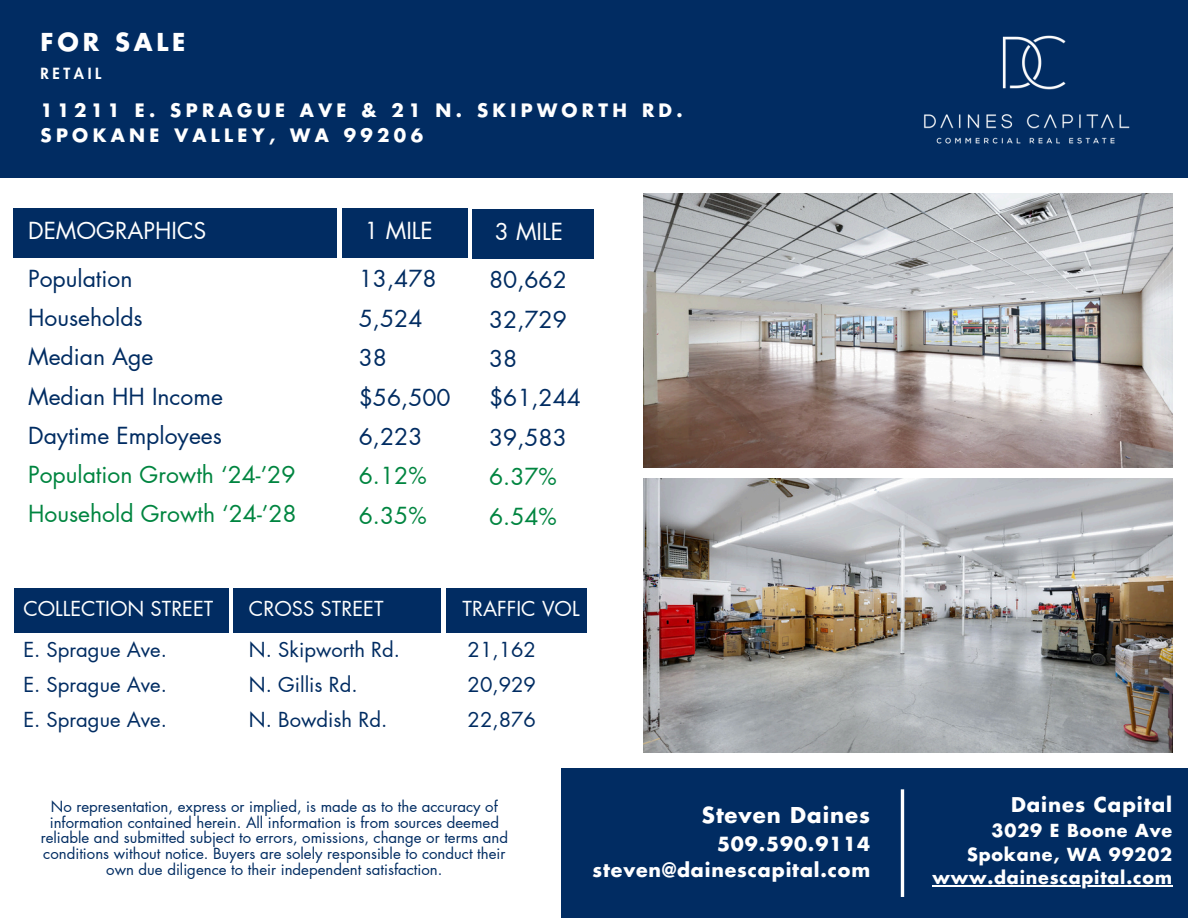
<style>
.page{position:relative;width:1188px;height:918px;background:#fff}
.page>*{position:absolute;margin:0;border:0;box-sizing:border-box;transform-origin:0 0}
.t1{font:700 24.15px "Futura LT Pro";letter-spacing:.16em;color:#fff}
.t2{font:22.95px/39.5px "Futura LT Pro";color:#012c62}
.t3{font:22.95px "Futura LT Pro";color:#fff}
.t4{font:700 21.3px "Futura LT Pro";letter-spacing:.045em;color:#fff}
.t5{font:20.25px/34.7px "Futura LT Pro";color:#012c62;text-align:justify}
.t6{font:20.25px "Futura LT Pro";color:#fff}
.t7{font:700 19.8px "Futura LT Pro";letter-spacing:.045em;color:#fff}
.t8{font:700 19.05px/25.8px "Futura LT Pro";letter-spacing:.045em;color:#fff;text-align:right}
.t9{font:700 18.15px "Futura LT Pro";letter-spacing:.24em;color:#fff}
.t10{font:700 17.55px "Futura LT Pro";letter-spacing:.045em;color:#fff}
.t11{font:15px/15.8px "Futura LT Pro";color:#012c62;text-align:center}
.t12{font:800 15px "Futura LT Pro";letter-spacing:.24em;color:#fff}
.s1{color:#008540}
</style>
<div class="page">
<div style="left:14px;top:208px;width:323px;height:50px;background:#012c62"></div>
<div style="left:342px;top:208px;width:126px;height:50px;background:#012c62"></div>
<div style="left:473px;top:209px;width:121px;height:50px;background:#012c62"></div>
<div style="left:14px;top:588px;width:214px;height:44px;background:#012c62"></div>
<div style="left:233px;top:588px;width:208px;height:44px;background:#012c62"></div>
<div style="left:446px;top:588px;width:141px;height:44px;background:#012c62"></div>
<img style="left:644px;top:479px;width:528px;height:273px">
<img style="left:644px;top:194px;width:528px;height:273px">
<div style="left:561px;top:768px;width:627px;height:150px;background:#012c62"></div>
<hr style="left:901px;top:789px;width:3px;height:108px;background:#fff">
<hr style="left:933px;top:886px;width:240px;height:1px;background:#fff">
<div style="left:0;top:0;width:1188px;height:178px;background:#012c62"></div>
<img style="left:923px;top:35px;width:207px;height:109px">
<p class="t1" style="left:41px;top:31px;width:147px">FOR SALE</p>
<p class="t12" style="left:41px;top:66px;width:62px">RETAIL</p>
<h5 class="t9" style="left:41px;top:102px;width:644px">11211 E. SPRAGUE AVE &amp; 21 N. SKIPWORTH RD.</h5>
<p class="t9" style="left:41px;top:127px;width:384px">SPOKANE VALLEY, WA 99206</p>
<p class="t3" style="left:28px;top:220px;width:180px">DEMOGRAPHICS</p>
<p class="t3" style="left:365px;top:220px;width:70px">1 MILE</p>
<h1 class="t2" style="left:28px;top:260px;width:270px">Population<br>Households<br>Median Age<br>Median HH Income<br>Daytime Employees<br><span class="s1">Population Growth ‘24-’29<br>Household Growth ‘24-’28</span></h1>
<p class="t2" style="left:359px;top:260px;width:93px">13,478<br>5,524<br>38 $56,500<br>6,223<br><span class="s1">6.12%<br>6.35%</span></p>
<h2 class="t3" style="left:495px;top:221px;width:70px">3 MILE</h2>
<p class="t2" style="left:489px;top:261px;width:93px">80,662<br>32,729<br>38 $61,244<br>39,583<br><span class="s1">6.37%<br>6.54%</span></p>
<h3 class="t6" style="left:23px;top:599px;width:192px">COLLECTION STREET</h3>
<h2 class="t6" style="left:249px;top:599px;width:136px">CROSS STREET</h2>
<h3 class="t5" style="left:23px;top:633px;width:145px">E. Sprague Ave.<br>E. Sprague Ave.<br>E. Sprague Ave.</h3>
<h2 class="t5" style="left:249px;top:633px;width:153px;text-align:left">N. Skipworth Rd.<br>N. Gillis Rd.<br>N. Bowdish Rd.</h2>
<h4 class="t6" style="left:463px;top:599px;width:119px">TRAFFIC VOL</h4>
<h3 class="t5" style="left:468px;top:633px;width:70px">21,162<br>20,929<br>22,876</h3>
<h6 class="t11" style="left:41px;top:799px;width:469px">No representation, express or implied, is made as to the accuracy of information contained herein. All information is from sources deemed reliable and submitted subject to errors, omissions, change or terms and conditions without notice. Buyers are solely responsible to conduct their own due diligence to their independent satisfaction.</h6>
<h4 class="t4" style="left:702px;top:805px;width:170px">Steven Daines</h4>
<h4 class="t8" style="left:593px;top:832px;width:279px">509.590.9114 steven@dainescapital.com</h4>
<h6 class="t7" style="left:1011px;top:796px;width:163px">Daines Capital</h6>
<h4 class="t10" style="left:992px;top:823px;width:182px">3029 E Boone Ave</h4>
<h6 class="t10" style="left:967px;top:846px;width:207px">Spokane, WA 99202</h6>
<p class="t10" style="left:933px;top:870px;width:241px">www.dainescapital.com</p>
</div>
